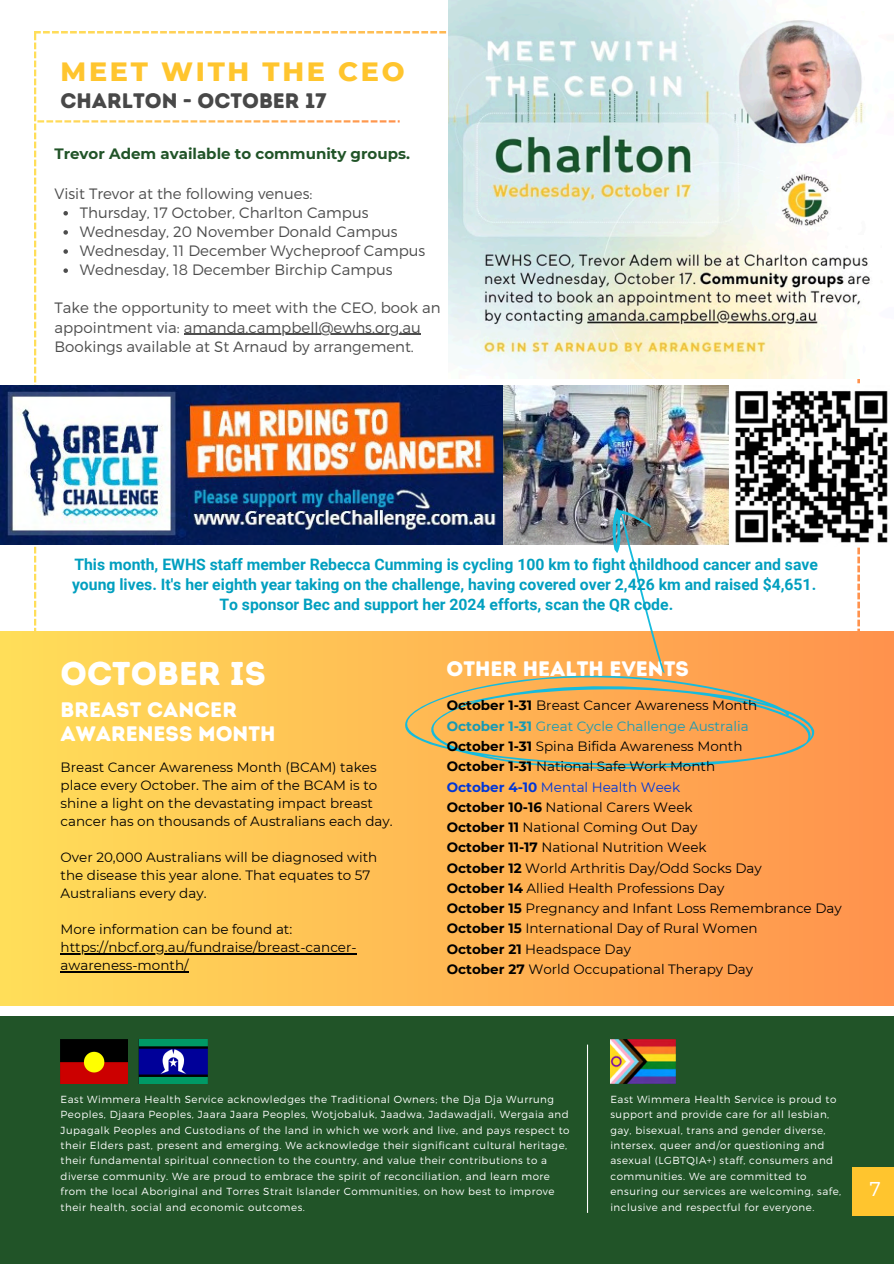
<style>
.page{position:relative;width:894px;height:1264px;background:#fff}
.page>*{position:absolute;margin:0;border:0;box-sizing:border-box;transform-origin:0 0}
.t1{font:33px "Intro Rust Base";color:#fff}
.t2{font:800 27px "Montserrat";letter-spacing:.1em;color:#ffc52e}
.t3{font:21px/23.7px "Intro Rust Base";color:#fff}
.t4{font:21px "Intro Rust Base";color:#484848}
.t5{font:300 20.1px "Montserrat";color:#fff}
.t6{font:700 15.75px/20.2px "Roboto";color:#019fbf;text-align:center}
.t7{font:300 15px/19px "Montserrat";color:#4d4d4d}
.t8{font:700 15px "Montserrat";color:#215428}
.t9{font:13.5px/18px "Montserrat";color:#000}
.t10{font:13.5px "Montserrat";color:#189ab4}
.t11{font:13.5px "Montserrat";color:#0036d6}
.t12{font:300 10.2px/15.5px "Montserrat";letter-spacing:.05em;color:#fff}
.s1{font-weight:700}
</style>
<div class="page">
<svg style="left:34px;top:31px;width:825px;height:600px"></svg>
<div style="left:0;top:1015px;width:893px;height:248px;background:#215428"></div>
<img style="left:610px;top:1039px;width:65px;height:44px">
<img style="left:61px;top:1039px;width:67px;height:44px">
<img style="left:139px;top:1039px;width:68px;height:44px">
<hr style="left:586px;top:1044px;width:2px;height:168px;background:#fff">
<div style="left:0;top:631px;width:892px;height:374px;background:linear-gradient(to right,#ffde59,#ff924d)"></div>
<div style="left:851px;top:1167px;width:42px;height:48px;background:#ffc52e"></div>
<svg style="left:37px;top:120px;width:362px;height:2px"></svg>
<img style="left:0;top:385px;width:728px;height:159px">
<img style="left:728px;top:385px;width:160px;height:161px">
<svg style="left:381px;top:507px;width:440px;height:261px"></svg>
<img style="left:449px;top:0;width:421px;height:378px">
<hr style="left:61px;top:953px;width:295px;height:1px;background:#000">
<hr style="left:61px;top:971px;width:128px;height:1px;background:#000">
<svg style="left:63px;top:211px;width:5px;height:4px"></svg>
<svg style="left:63px;top:230px;width:5px;height:5px"></svg>
<svg style="left:63px;top:249px;width:5px;height:5px"></svg>
<svg style="left:63px;top:268px;width:5px;height:5px"></svg>
<hr style="left:184px;top:334px;width:236px;height:1px;background:#4d4d4d">
<p class="t2" style="left:61px;top:55px;width:345px">MEET WITH THE CEO</p>
<p class="t4" style="left:61px;top:88px;width:267px">CHARLTON - OCTOBER 17</p>
<p class="t8" style="left:54px;top:145px;width:357px">Trevor Adem available to community groups.</p>
<p class="t7" style="left:54px;top:183px;width:259px">Visit Trevor at the following venues:</p>
<p class="t7" style="left:80px;top:202px;width:290px">Thursday, 17 October, Charlton Campus</p>
<p class="t7" style="left:80px;top:221px;width:319px">Wednesday, 20 November Donald Campus</p>
<p class="t7" style="left:80px;top:240px;width:347px">Wednesday, 11 December Wycheproof Campus</p>
<p class="t7" style="left:80px;top:259px;width:314px">Wednesday, 18 December Birchip Campus</p>
<p class="t7" style="left:54px;top:298px;width:387px">Take the opportunity to meet with the CEO, book an appointment via: amanda.campbell@ewhs.org.au</p>
<p class="t7" style="left:54px;top:336px;width:361px">Bookings available at St Arnaud by arrangement.</p>
<p class="t6" style="left:72px;top:554px;width:747px">This month, EWHS staff member Rebecca Cumming is cycling 100 km to fight childhood cancer and save young lives. It's her eighth year taking on the challenge, having covered over 2,426 km and raised $4,651.<br>To sponsor Bec and support her 2024 efforts, scan the QR code.</p>
<p class="t1" style="left:61px;top:653px;width:207px">OCTOBER IS</p>
<p class="t3" style="left:61px;top:698px;width:216px">BREAST CANCER<br>AWARENESS MONTH</p>
<p class="t9" style="left:61px;top:758px;width:333px">Breast Cancer Awareness Month (BCAM) takes place every October. The aim of the BCAM is to shine a light on the devastating impact breast cancer has on thousands of Australians each day.</p>
<h5 class="t9" style="left:61px;top:848px;width:318px">Over 20,000 Australians will be diagnosed with the disease this year alone. That equates to 57<br>Australians every day.</h5>
<p class="t9" style="left:61px;top:920px;width:233px">More information can be found at:</p>
<p class="t9" style="left:61px;top:938px;width:297px">https://nbcf.org.au/fundraise/breast-cancer&shy;awareness-month/</p>
<p class="t3" style="left:446px;top:657px;width:244px">OTHER HEALTH EVENTS</p>
<h1 class="t9" style="left:446px;top:696px;width:312px"><span class="s1">October 1-31</span> Breast Cancer Awareness Month</h1>
<h3 class="t10" style="left:446px;top:717px;width:303px"><span class="s1">October 1-31</span> Great Cycle Challenge Australia</h3>
<p class="t9" style="left:446px;top:737px;width:297px"><span class="s1">October 1-31</span> Spina Bifida Awareness Month</p>
<h3 class="t9" style="left:446px;top:757px;width:270px"><span class="s1">October 1-31</span> National Safe Work Month</h3>
<p class="t11" style="left:446px;top:778px;width:235px"><span class="s1">October 4-10</span> Mental Health Week</p>
<p class="t9" style="left:446px;top:798px;width:247px"><span class="s1">October 10-16</span> National Carers Week</p>
<p class="t9" style="left:446px;top:818px;width:252px"><span class="s1">October 11</span> National Coming Out Day</p>
<p class="t9" style="left:446px;top:838px;width:261px"><span class="s1">October 11-17</span> National Nutrition Week</p>
<p class="t9" style="left:446px;top:858px;width:316px"><span class="s1">October 12</span> World Arthritis Day/Odd Socks Day</p>
<p class="t9" style="left:446px;top:879px;width:279px"><span class="s1">October 14</span> Allied Health Professions Day</p>
<p class="t9" style="left:446px;top:899px;width:396px"><span class="s1">October 15</span> Pregnancy and Infant Loss Remembrance Day</p>
<p class="t9" style="left:446px;top:919px;width:312px"><span class="s1">October 15</span> International Day of Rural Women</p>
<p class="t9" style="left:446px;top:939px;width:186px"><span class="s1">October 21</span> Headspace Day</p>
<p class="t9" style="left:446px;top:960px;width:308px"><span class="s1">October 27</span> World Occupational Therapy Day</p>
<h5 class="t12" style="left:61px;top:1090px;width:510px">East Wimmera Health Service acknowledges the Traditional Owners; the Dja Dja Wurrung Peoples, Djaara Peoples, Jaara Jaara Peoples, Wotjobaluk, Jaadwa, Jadawadjali, Wergaia and Jupagalk Peoples and Custodians of the land in which we work and live, and pays respect to their Elders past, present and emerging. We acknowledge their significant cultural heritage, their fundamental spiritual connection to the country, and value their contributions to a diverse community. We are proud to embrace the spirit of reconciliation, and learn more from the local Aboriginal and Torres Strait Islander Communities, on how best to improve their health, social and economic outcomes.</h5>
<h6 class="t12" style="left:610px;top:1090px;width:232px">East Wimmera Health Service is proud to support and provide care for all lesbian, gay, bisexual, trans and gender diverse, intersex, queer and/or questioning and asexual (LGBTQIA+) staff, consumers and communities. We are committed to ensuring our services are welcoming, safe, inclusive and respectful for everyone.</h6>
<p class="t5" style="left:869px;top:1175px;width:13px">7</p>
</div>
